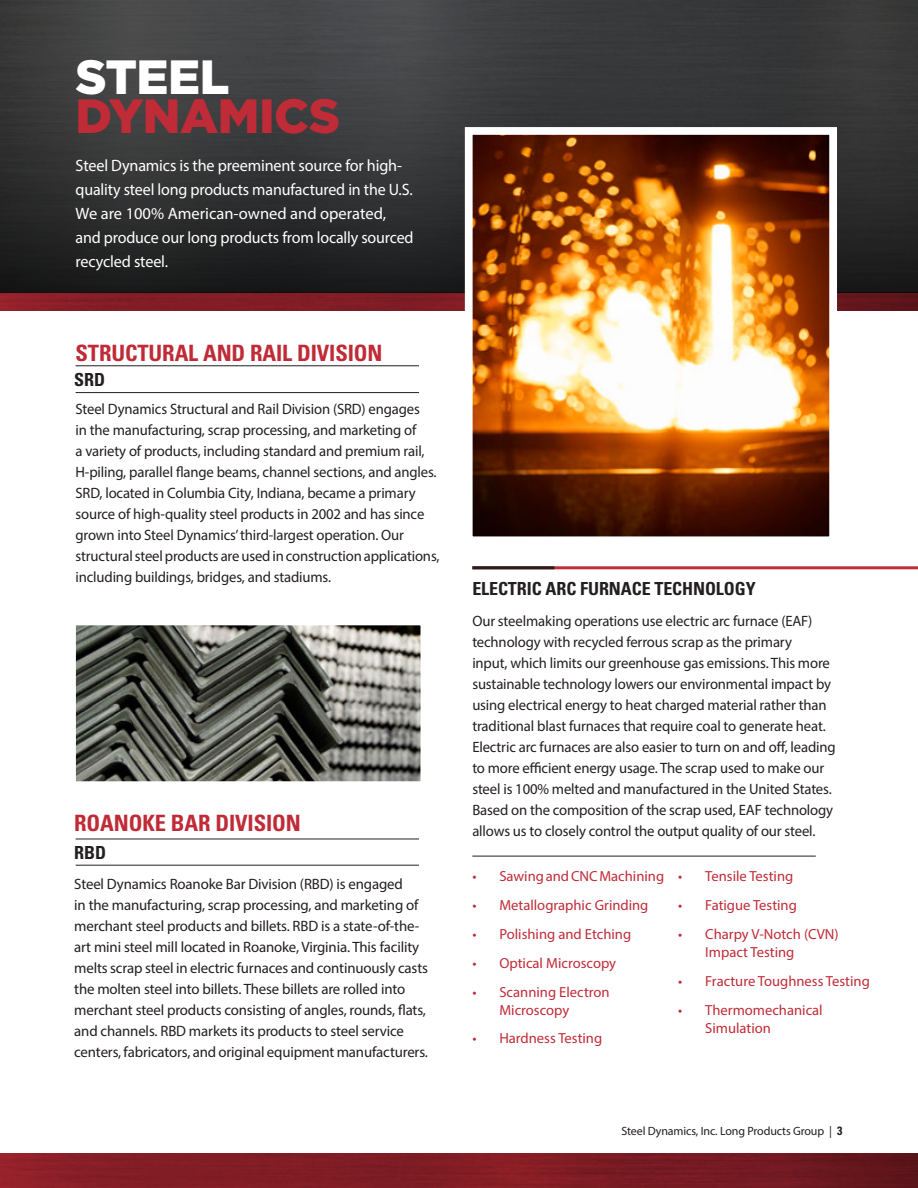
<style>
.page{position:relative;width:918px;height:1188px;background:#fff}
.page>*{position:absolute;margin:0;border:0;box-sizing:border-box;transform-origin:0 0}
.t1{font:900 48px/39px "Gotham";letter-spacing:-.01em;color:#bf2b37}
.t2{font:700 condensed 22.5px "Univers";letter-spacing:-.005em;color:#bf2b37}
.t3{font:700 condensed 18px "Univers";letter-spacing:-.005em;color:#231f20}
.Paragraph_Style_1{font:16.5px/24px "Myriad Pro";letter-spacing:-.01em;color:#fff}
.Paragraph_Style_1-2{font:15px/21px "Myriad Pro";letter-spacing:-.01em;color:#231f20}
.t4{font:14.7px/18px "Myriad Pro";color:#bf2b37}
.t5{font:12px "Myriad Pro";letter-spacing:-.01em;color:#231f20}
.s1{color:#fff}
.s2{font-family:"Univers";font-weight:700;font-stretch:condensed}
</style>
<div class="page">
<img style="left:0;top:293px;width:918px;height:17px">
<svg style="left:0;top:0;width:918px;height:293px;background:#353536"></svg>
<img style="left:0;top:1153px;width:918px;height:35px">
<img style="left:474px;top:136px;width:354px;height:399px">
<div style="left:465px;top:127px;width:372px;height:417px;border:8px solid #fff"></div>
<img style="left:77px;top:627px;width:342px;height:153px">
<div style="left:68px;top:618px;width:360px;height:171px;border:8px solid #fff"></div>
<hr style="left:76px;top:839px;width:343px;height:1px;background:#231f20">
<hr style="left:76px;top:365px;width:343px;height:1px;background:#231f20">
<hr style="left:76px;top:392px;width:343px;height:1px;background:#231f20">
<hr style="left:76px;top:865px;width:343px;height:1px;background:#231f20">
<hr style="left:472px;top:566px;width:446px;height:3px;background:#bf2b37">
<hr style="left:472px;top:566px;width:82px;height:3px;background:#231f20">
<hr style="left:472px;top:856px;width:344px;height:1px;background:#231f20">
<p class="t1" style="left:76px;top:57px;width:266px"><span class="s1">STEEL<br></span>DYNAMICS</p>
<p class="Paragraph_Style_1" style="left:76px;top:153px;width:340px">Steel Dynamics is the preeminent source for high&shy;quality steel long products manufactured in the U.S.<br>We are 100% American-owned and operated, and produce our long products from locally sourced recycled steel.</p>
<p class="t2" style="left:76px;top:339px;width:309px">STRUCTURAL AND RAIL DIVISION</p>
<p class="t3" style="left:74px;top:369px;width:32px">SRD</p>
<p class="Paragraph_Style_1-2" style="left:76px;top:399px;width:366px">Steel Dynamics Structural and Rail Division (SRD) engages<br>in the manufacturing, scrap processing, and marketing of<br>a variety of products, including standard and premium rail, H-piling, parallel flange beams, channel sections, and angles.<br>SRD, located in Columbia City, Indiana, became a primary source of high-quality steel products in 2002 and has since grown into Steel Dynamics’ third-largest operation. Our structural steel products are used in construction applications, including buildings, bridges, and stadiums.</p>
<p class="t2" style="left:74px;top:809px;width:228px">ROANOKE BAR DIVISION</p>
<p class="t3" style="left:74px;top:841px;width:33px">RBD</p>
<p class="Paragraph_Style_1-2" style="left:74px;top:873px;width:355px">Steel Dynamics Roanoke Bar Division (RBD) is engaged<br>in the manufacturing, scrap processing, and marketing of merchant steel products and billets. RBD is a state-of-the&shy;art mini steel mill located in Roanoke, Virginia. This facility melts scrap steel in electric furnaces and continuously casts the molten steel into billets. These billets are rolled into merchant steel products consisting of angles, rounds, flats, and channels. RBD markets its products to steel service centers, fabricators, and original equipment manufacturers.</p>
<p class="t3" style="left:472px;top:578px;width:285px">ELECTRIC ARC FURNACE TECHNOLOGY</p>
<p class="Paragraph_Style_1-2" style="left:472px;top:610px;width:365px">Our steelmaking operations use electric arc furnace (EAF) technology with recycled ferrous scrap as the primary<br>input, which limits our greenhouse gas emissions. This more sustainable technology lowers our environmental impact by using electrical energy to heat charged material rather than traditional blast furnaces that require coal to generate heat.<br>Electric arc furnaces are also easier to turn on and off, leading to more efficient energy usage. The scrap used to make our steel is 100% melted and manufactured in the United States.<br>Based on the composition of the scrap used, EAF technology allows us to closely control the output quality of our steel.</p>
<p class="t4" style="left:472px;top:867px;width:193px">• Sawing and CNC Machining</p>
<p class="t4" style="left:472px;top:896px;width:178px">• Metallographic Grinding</p>
<p class="t4" style="left:472px;top:925px;width:160px">• Polishing and Etching</p>
<p class="t4" style="left:472px;top:954px;width:145px">• Optical Microscopy</p>
<p class="t4" style="left:499px;top:982px;width:112px;text-indent:-27px">• Scanning Electron<br>Microscopy</p>
<p class="t4" style="left:472px;top:1029px;width:131px">• Hardness Testing</p>
<p class="t4" style="left:678px;top:867px;width:117px">• Tensile Testing</p>
<p class="t4" style="left:678px;top:896px;width:120px">• Fatigue Testing</p>
<p class="t4" style="left:705px;top:925px;width:135px;text-indent:-27px">• Charpy V-Notch (CVN)<br>Impact Testing</p>
<p class="t4" style="left:678px;top:972px;width:193px">• Fracture Toughness Testing</p>
<p class="t4" style="left:705px;top:1000px;width:119px;text-indent:-27px">• Thermomechanical<br>Simulation</p>
<p class="t5" style="left:621px;top:1123px;width:223px">Steel Dynamics, Inc. Long Products Group | <span class="s2">3</span></p>
</div>
